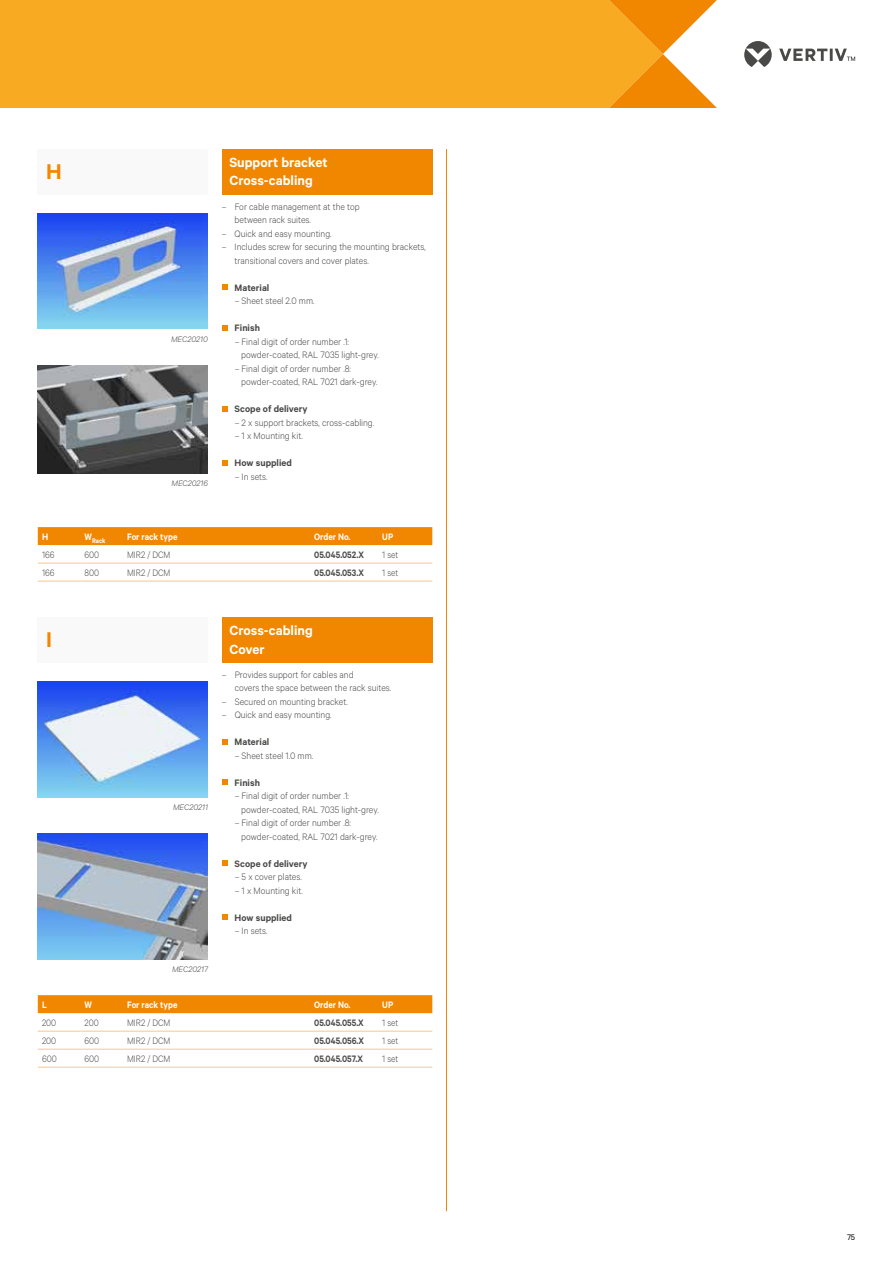
<style>
.page{position:relative;width:893px;height:1263px;background:#fff}
.page>*{position:absolute;margin:0;border:0;box-sizing:border-box;transform-origin:0 0}
.t1{font:600 24px "Calibre";color:#f18700}
.t2{font:600 15px/18px "Calibre";color:#fff}
.t3{font:300 10.5px/13.5px "Calibre";color:#494948;scale:.95 1}
.t4{font:300 10.5px "Calibre";color:#494948;scale:.9 1}
.t5{font:600 10.5px "Calibre";color:#494948}
.t6{font:600 10.5px "Calibre";color:#494948;scale:.9 1}
.t7{font:600 10.5px "Calibre";color:#fff;scale:.9 1}
.t8{font:italic 300 9px "Calibre";color:#494948}
.t9{font:9px "Calibre";color:#000}
.t10{font:600 7.5px "Calibre";color:#fff;scale:.9 1}
</style>
<div class="page">
<div style="left:0;top:0;width:588px;height:108px;background:#f8ab22"></div>
<svg style="left:588px;top:0;width:268px;height:108px"></svg>
<hr style="left:446px;top:149px;width:1px;height:1062px;background:#f18700">
<div style="left:222px;top:149px;width:210px;height:45px;background:#f18700"></div>
<div style="left:222px;top:617px;width:210px;height:45px;background:#f18700"></div>
<svg style="left:222px;top:284px;width:5px;height:6px"></svg>
<svg style="left:222px;top:325px;width:5px;height:5px"></svg>
<svg style="left:222px;top:406px;width:5px;height:5px"></svg>
<svg style="left:222px;top:460px;width:5px;height:5px"></svg>
<svg style="left:222px;top:739px;width:5px;height:5px"></svg>
<svg style="left:222px;top:779px;width:5px;height:6px"></svg>
<svg style="left:222px;top:860px;width:5px;height:6px"></svg>
<svg style="left:222px;top:914px;width:5px;height:6px"></svg>
<div style="left:38px;top:527px;width:394px;height:18px;background:#f18700"></div>
<hr style="left:38px;top:563px;width:42px;height:1px;background:#fbc68b">
<hr style="left:38px;top:581px;width:42px;height:1px;background:#fbc68b">
<hr style="left:80px;top:563px;width:43px;height:1px;background:#fbc68b">
<hr style="left:80px;top:581px;width:43px;height:1px;background:#fbc68b">
<hr style="left:123px;top:563px;width:187px;height:1px;background:#fbc68b">
<hr style="left:123px;top:581px;width:187px;height:1px;background:#fbc68b">
<hr style="left:310px;top:563px;width:68px;height:1px;background:#fbc68b">
<hr style="left:310px;top:581px;width:68px;height:1px;background:#fbc68b">
<hr style="left:378px;top:563px;width:54px;height:1px;background:#fbc68b">
<hr style="left:378px;top:581px;width:54px;height:1px;background:#fbc68b">
<div style="left:38px;top:995px;width:394px;height:18px;background:#f18700"></div>
<hr style="left:38px;top:1031px;width:42px;height:1px;background:#fbc68b">
<hr style="left:80px;top:1031px;width:43px;height:1px;background:#fbc68b">
<hr style="left:123px;top:1031px;width:187px;height:1px;background:#fbc68b">
<hr style="left:310px;top:1031px;width:68px;height:1px;background:#fbc68b">
<hr style="left:378px;top:1031px;width:54px;height:1px;background:#fbc68b">
<hr style="left:38px;top:1049px;width:42px;height:1px;background:#fbc68b">
<hr style="left:38px;top:1067px;width:42px;height:1px;background:#fbc68b">
<hr style="left:80px;top:1049px;width:43px;height:1px;background:#fbc68b">
<hr style="left:80px;top:1067px;width:43px;height:1px;background:#fbc68b">
<hr style="left:123px;top:1049px;width:187px;height:1px;background:#fbc68b">
<hr style="left:123px;top:1067px;width:187px;height:1px;background:#fbc68b">
<hr style="left:310px;top:1049px;width:68px;height:1px;background:#fbc68b">
<hr style="left:310px;top:1067px;width:68px;height:1px;background:#fbc68b">
<hr style="left:378px;top:1049px;width:54px;height:1px;background:#fbc68b">
<hr style="left:378px;top:1067px;width:54px;height:1px;background:#fbc68b">
<div style="left:38px;top:149px;width:170px;height:45px;background:#f9f9fa"></div>
<div style="left:38px;top:617px;width:170px;height:45px;background:#f9f9fa"></div>
<img style="left:38px;top:214px;width:170px;height:115px">
<img style="left:38px;top:365px;width:170px;height:108px">
<img style="left:38px;top:682px;width:170px;height:115px">
<img style="left:38px;top:833px;width:170px;height:126px">
<h1 class="t1" style="left:46px;top:158px;width:17px">H</h1>
<p class="t8" style="left:171px;top:334px;width:38px">MEC20210</p>
<p class="t8" style="left:171px;top:478px;width:38px">MEC20216</p>
<h2 class="t2" style="left:229px;top:153px;width:100px">Support bracket<br>Cross-cabling</h2>
<p class="t3" style="left:235px;top:199px;width:133px;text-indent:-13px">– For cable management at the top between rack suites.</p>
<p class="t3" style="left:222px;top:226px;width:117px">– Quick and easy mounting.</p>
<p class="t3" style="left:235px;top:240px;width:203px;text-indent:-13px">– Includes screw for securing the mounting brackets, transitional covers and cover plates.</p>
<p class="t5" style="left:235px;top:281px;width:36px">Material</p>
<p class="t3" style="left:235px;top:294px;width:86px">– Sheet steel 2.0 mm.</p>
<p class="t5" style="left:235px;top:322px;width:27px">Finish</p>
<p class="t3" style="left:241px;top:334px;width:146px;text-indent:-7px">– Final digit of order number .1: powder-coated, RAL 7035 light-grey.</p>
<p class="t3" style="left:241px;top:361px;width:145px;text-indent:-7px">– Final digit of order number .8: powder-coated, RAL 7021 dark-grey.</p>
<p class="t5" style="left:235px;top:403px;width:74px">Scope of delivery</p>
<p class="t3" style="left:235px;top:415px;width:148px">– 2 x support brackets, cross-cabling.</p>
<p class="t3" style="left:235px;top:429px;width:73px">– 1 x Mounting kit.</p>
<p class="t5" style="left:235px;top:457px;width:59px">How supplied</p>
<p class="t3" style="left:235px;top:469px;width:36px">– In sets.</p>
<p class="t7" style="left:42px;top:530px;width:8px">H</p>
<p class="t10" style="left:85px;top:536px;width:25px"><sup>W</sup>Rack</p>
<p class="t7" style="left:127px;top:530px;width:57px">For rack type</p>
<p class="t7" style="left:314px;top:530px;width:42px">Order No.</p>
<p class="t7" style="left:382px;top:530px;width:14px">UP</p>
<p class="t4" style="left:42px;top:548px;width:15px">166</p>
<p class="t4" style="left:85px;top:548px;width:18px">600</p>
<p class="t4" style="left:127px;top:548px;width:50px">MIR2 / DCM</p>
<p class="t6" style="left:314px;top:548px;width:57px">05.045.052.X</p>
<p class="t4" style="left:382px;top:548px;width:19px">1 set</p>
<p class="t4" style="left:42px;top:566px;width:15px">166</p>
<p class="t4" style="left:85px;top:566px;width:18px">800</p>
<p class="t4" style="left:127px;top:566px;width:50px">MIR2 / DCM</p>
<p class="t6" style="left:314px;top:566px;width:57px">05.045.053.X</p>
<p class="t4" style="left:382px;top:566px;width:19px">1 set</p>
<h1 class="t1" style="left:46px;top:626px;width:7px">I</h1>
<p class="t8" style="left:173px;top:802px;width:36px">MEC20211</p>
<p class="t8" style="left:172px;top:964px;width:37px">MEC20217</p>
<h2 class="t2" style="left:229px;top:621px;width:85px">Cross-cabling<br>Cover</h2>
<p class="t3" style="left:235px;top:667px;width:166px;text-indent:-13px">– Provides support for cables and<br>covers the space between the rack suites.</p>
<p class="t3" style="left:222px;top:694px;width:134px">– Secured on mounting bracket.</p>
<p class="t3" style="left:222px;top:708px;width:117px">– Quick and easy mounting.</p>
<p class="t5" style="left:235px;top:736px;width:36px">Material</p>
<p class="t3" style="left:235px;top:748px;width:84px">– Sheet steel 1.0 mm.</p>
<p class="t5" style="left:235px;top:776px;width:27px">Finish</p>
<p class="t3" style="left:241px;top:789px;width:146px;text-indent:-7px">– Final digit of order number .1: powder-coated, RAL 7035 light-grey.</p>
<p class="t3" style="left:241px;top:816px;width:145px;text-indent:-7px">– Final digit of order number .8: powder-coated, RAL 7021 dark-grey.</p>
<p class="t5" style="left:235px;top:857px;width:74px">Scope of delivery</p>
<p class="t3" style="left:235px;top:870px;width:72px">– 5 x cover plates.</p>
<p class="t3" style="left:235px;top:883px;width:73px">– 1 x Mounting kit.</p>
<p class="t5" style="left:235px;top:911px;width:59px">How supplied</p>
<p class="t3" style="left:235px;top:924px;width:36px">– In sets.</p>
<p class="t7" style="left:42px;top:998px;width:7px">L</p>
<p class="t7" style="left:85px;top:998px;width:10px">W</p>
<p class="t7" style="left:127px;top:998px;width:57px">For rack type</p>
<p class="t7" style="left:314px;top:998px;width:42px">Order No.</p>
<p class="t7" style="left:382px;top:998px;width:14px">UP</p>
<p class="t4" style="left:42px;top:1016px;width:17px">200</p>
<p class="t4" style="left:85px;top:1016px;width:17px">200</p>
<p class="t4" style="left:127px;top:1016px;width:50px">MIR2 / DCM</p>
<p class="t6" style="left:314px;top:1016px;width:57px">05.045.055.X</p>
<p class="t4" style="left:382px;top:1016px;width:19px">1 set</p>
<p class="t4" style="left:42px;top:1034px;width:17px">200</p>
<p class="t4" style="left:85px;top:1034px;width:18px">600</p>
<p class="t4" style="left:127px;top:1034px;width:50px">MIR2 / DCM</p>
<p class="t6" style="left:314px;top:1034px;width:57px">05.045.056.X</p>
<p class="t4" style="left:382px;top:1034px;width:19px">1 set</p>
<p class="t4" style="left:42px;top:1052px;width:18px">600</p>
<p class="t4" style="left:85px;top:1052px;width:18px">600</p>
<p class="t4" style="left:127px;top:1052px;width:50px">MIR2 / DCM</p>
<p class="t6" style="left:314px;top:1052px;width:56px">05.045.057.X</p>
<p class="t4" style="left:382px;top:1052px;width:19px">1 set</p>
<p class="t9" style="left:847px;top:1232px;width:10px">75</p>
</div>
